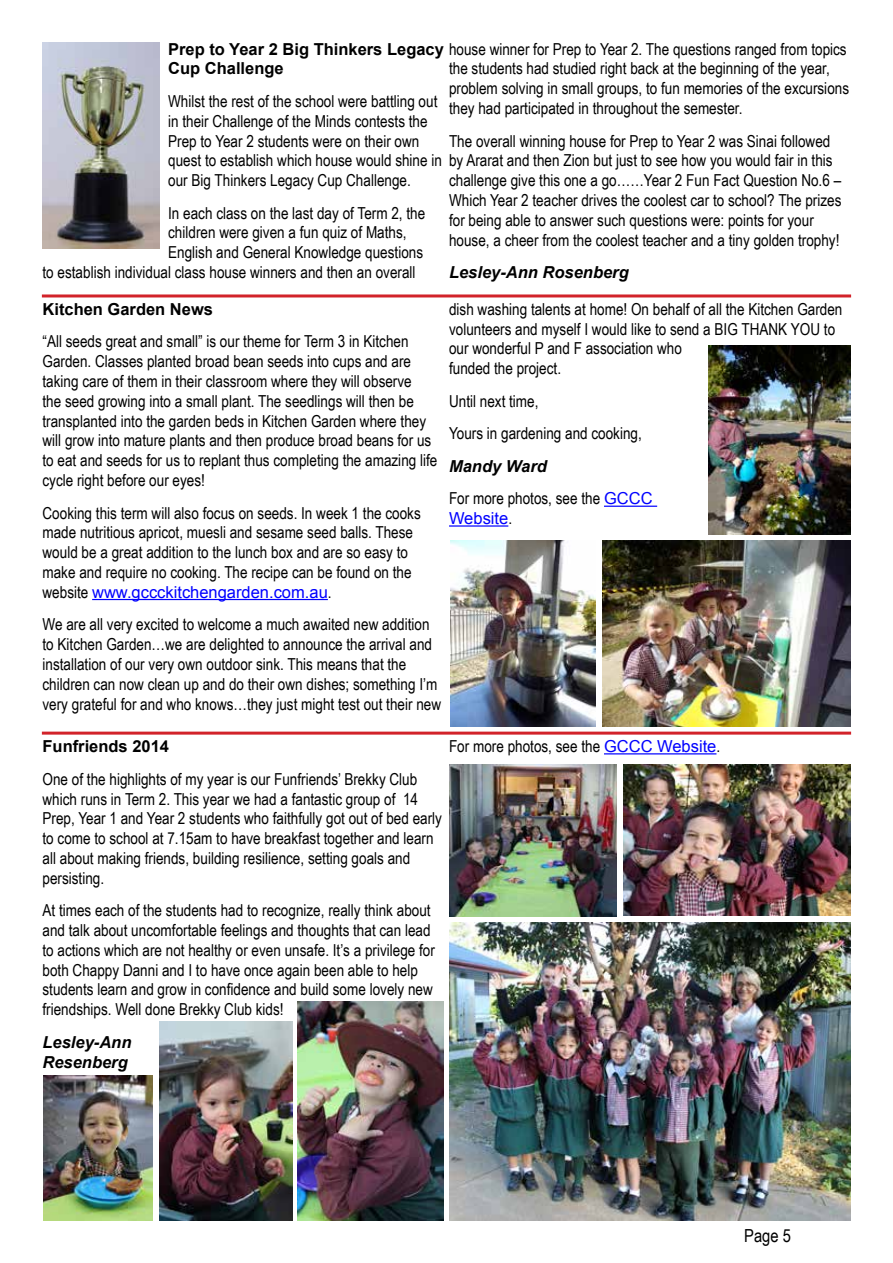
<style>
.page{position:relative;width:893px;height:1263px;background:#fff}
.page>*{position:absolute;margin:0;border:0;box-sizing:border-box;transform-origin:0 0}
.t1{font:18px "Arial Narrow";color:#000}
.t2{font:16.5px/19.8px "Arial Narrow";color:#000}
.t3{font:italic 700 16.5px/19.8px "Arial";color:#000}
.t4{font:16.5px "Arial";color:#00f}
.t5{font:700 16.5px "Arial";color:#000}
.s1{font-family:"Arial";font-weight:700}
.s2{font-family:"Arial Narrow";color:#000}
.s3{font-family:"Arial";color:#00f}
</style>
<div class="page">
<hr style="left:42px;top:294px;width:809px;height:3px;background:#d2232a">
<img style="left:43px;top:43px;width:117px;height:206px">
<hr style="left:92px;top:599px;width:236px;height:1px;background:#00f">
<hr style="left:604px;top:506px;width:53px;height:1px;background:#00f">
<hr style="left:449px;top:525px;width:59px;height:2px;background:#00f">
<img style="left:451px;top:540px;width:145px;height:186px">
<img style="left:709px;top:346px;width:141px;height:189px">
<img style="left:602px;top:540px;width:248px;height:186px">
<hr style="left:42px;top:732px;width:809px;height:3px;background:#d2232a">
<hr style="left:604px;top:753px;width:112px;height:1px;background:#00f">
<img style="left:450px;top:764px;width:166px;height:152px">
<img style="left:159px;top:1021px;width:133px;height:199px">
<img style="left:298px;top:1001px;width:146px;height:219px">
<img style="left:43px;top:1076px;width:109px;height:144px">
<img style="left:450px;top:923px;width:400px;height:297px">
<img style="left:623px;top:764px;width:227px;height:152px">
<p class="t2" style="left:168px;top:38px;width:680px"><span class="s1">Prep to Year 2 Big Thinkers Legacy</span> house winner for Prep to Year 2. The questions ranged from topics</p>
<p class="t5" style="left:168px;top:58px;width:117px">Cup Challenge</p>
<p class="t2" style="left:168px;top:91px;width:666px">Whilst the rest of the school were battling out<br>in their Challenge of the Minds contests the<br>Prep to Year 2 students were on their own<br>quest to establish which house would shine in by Ararat and then Zion but just to see how you would fair in this our Big Thinkers Legacy Cup Challenge.</p>
<p class="t2" style="left:168px;top:202px;width:259px">In each class on the last day of Term 2, the</p>
<p class="t2" style="left:168px;top:222px;width:240px">children were given a fun quiz of Maths,</p>
<p class="t2" style="left:168px;top:242px;width:256px">English and General Knowledge questions</p>
<p class="t2" style="left:43px;top:262px;width:375px">to establish individual class house winners and then an overall</p>
<p class="t2" style="left:449px;top:58px;width:402px">the students had studied right back at the beginning of the year, problem solving in small groups, to fun memories of the excursions they had participated in throughout the semester.</p>
<p class="t2" style="left:449px;top:130px;width:383px">The overall winning house for Prep to Year 2 was Sinai followed</p>
<p class="t2" style="left:449px;top:170px;width:394px">challenge give this one a go……Year 2 Fun Fact Question No.6 – Which Year 2 teacher drives the coolest car to school? The prizes for being able to answer such questions were: points for your house, a cheer from the coolest teacher and a tiny golden trophy!</p>
<p class="t3" style="left:449px;top:263px;width:181px">Lesley-Ann Rosenberg</p>
<p class="t5" style="left:43px;top:298px;width:172px">Kitchen Garden News</p>
<p class="t2" style="left:43px;top:331px;width:396px">“All seeds great and small” is our theme for Term 3 in Kitchen Garden. Classes planted broad bean seeds into cups and are taking care of them in their classroom where they will observe<br>the seed growing into a small plant. The seedlings will then be transplanted into the garden beds in Kitchen Garden where they will grow into mature plants and then produce broad beans for us to eat and seeds for us to replant thus completing the amazing life cycle right before our eyes!</p>
<p class="t2" style="left:43px;top:502px;width:380px">Cooking this term will also focus on seeds. In week 1 the cooks made nutritious apricot, muesli and sesame seed balls. These would be a great addition to the lunch box and are so easy to make and require no cooking. The recipe can be found on the</p>
<p class="t4" style="left:43px;top:581px;width:291px"><span class="s2">website</span> www.gccckitchengarden.com.au<span class="s2">.</span></p>
<p class="t2" style="left:43px;top:614px;width:400px">We are all very excited to welcome a much awaited new addition to Kitchen Garden…we are delighted to announce the arrival and installation of our very own outdoor sink. This means that the children can now clean up and do their own dishes; something I’m very grateful for and who knows…they just might test out their new</p>
<p class="t2" style="left:449px;top:298px;width:395px">dish washing talents at home! On behalf of all the Kitchen Garden volunteers and myself I would like to send a BIG THANK YOU to our wonderful P and F association who<br>funded the project.</p>
<p class="t2" style="left:449px;top:384px;width:194px;line-height:32.5px">Until next time,<br>Yours in gardening and cooking,</p>
<p class="t3" style="left:449px;top:457px;width:99px">Mandy Ward</p>
<p class="t2" style="left:449px;top:488px;width:205px">For more photos, see the <span class="s3">GCCC</span></p>
<p class="t4" style="left:449px;top:508px;width:65px">Website<span class="s2">.</span></p>
<p class="t5" style="left:43px;top:735px;width:128px">Funfriends 2014</p>
<p class="t2" style="left:43px;top:768px;width:401px">One of the highlights of my year is our Funfriends’ Brekky Club which runs in Term 2. This year we had a fantastic group of 14<br>Prep, Year 1 and Year 2 students who faithfully got out of bed early to come to school at 7.15am to have breakfast together and learn all about making friends, building resilience, setting goals and persisting.</p>
<p class="t2" style="left:43px;top:900px;width:394px">At times each of the students had to recognize, really think about and talk about uncomfortable feelings and thoughts that can lead to actions which are not healthy or even unsafe. It’s a privilege for both Chappy Danni and I to have once again been able to help students learn and grow in confidence and build some lovely new friendships. Well done Brekky Club kids!</p>
<p class="t3" style="left:43px;top:1033px;width:90px">Lesley-Ann<br>Resenberg</p>
<p class="t2" style="left:449px;top:736px;width:273px">For more photos, see the <span class="s3">GCCC Website</span>.</p>
<p class="t1" style="left:744px;top:1222px;width:48px">Page 5</p>
</div>
